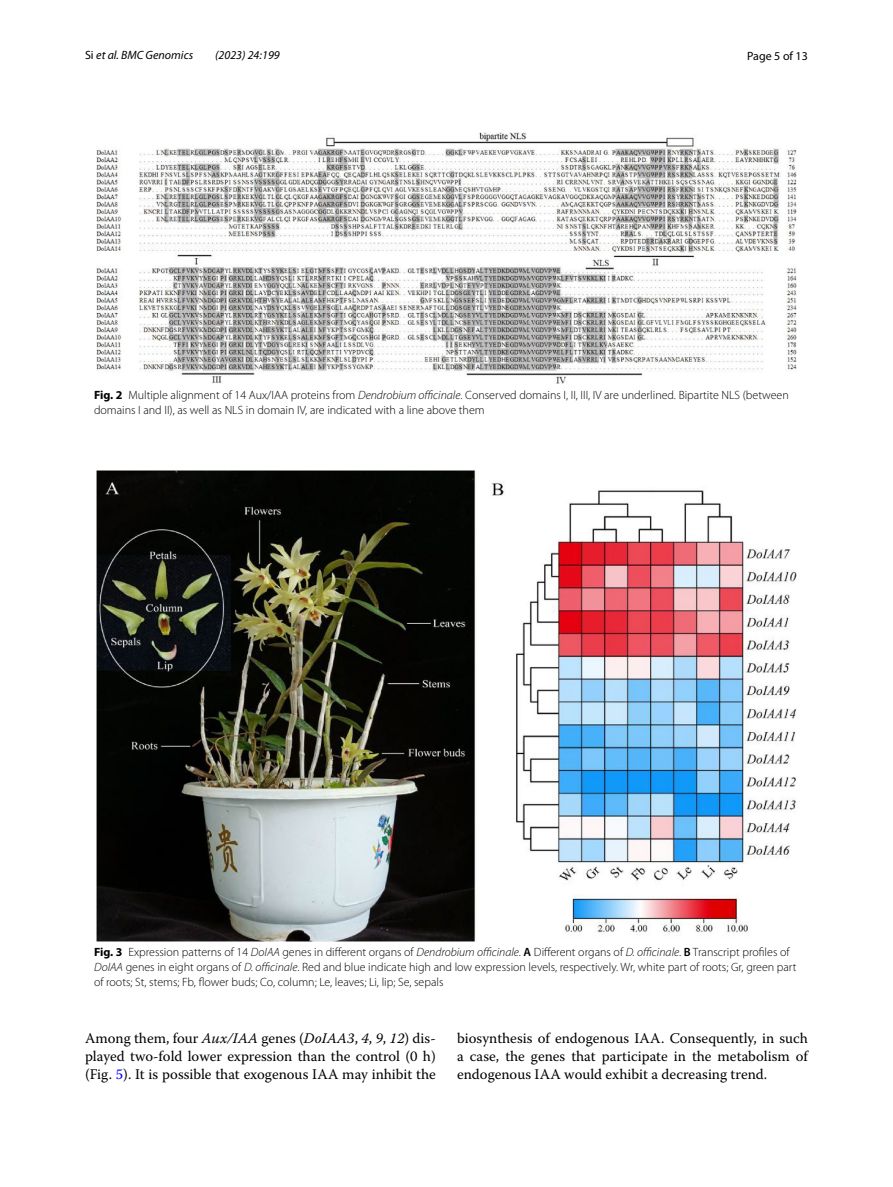
<style>
.page{position:relative;width:893px;height:1187px;background:#fff}
.page>*{position:absolute;margin:0;border:0;box-sizing:border-box;transform-origin:0 0}
.t1{font:14.7px/18px "Warnock Pro";color:#000;text-align:justify}
.t2{font:300 12px/15px "Myriad Pro";color:#000}
.t3{font:italic 12px "Myriad Pro";color:#000}
.t4{font:12px "Myriad Pro";color:#000}
.s1{font-style:normal}
.s2{font-weight:700}
.s3{font-style:italic}
.s4{font-weight:600}
.s5{color:#00f}
</style>
<div class="page">
<img style="left:96px;top:133px;width:701px;height:250px">
<img style="left:96px;top:471px;width:701px;height:470px">
<p class="t3" style="left:85px;top:48px;width:110px"><span class="s1">Si</span> et al. BMC Genomics</p>
<p class="t3" style="left:215px;top:48px;width:66px">(2023) 24:199</p>
<p class="t4" style="left:747px;top:48px;width:62px">Page 5 of 13</p>
<p class="t2" style="left:94px;top:387px;width:696px"><span class="s2">Fig. 2</span> Multiple alignment of 14 Aux/IAA proteins from <span class="s3">Dendrobium officinale</span>. Conserved domains I, II, III, IV are underlined. Bipartite NLS (between domains I and II), as well as NLS in domain IV, are indicated with a line above them</p>
<p class="t2" style="left:94px;top:945px;width:704px"><span class="s2">Fig. 3</span> Expression patterns of 14 <span class="s3">DoIAA</span> genes in different organs of <span class="s3">Dendrobium officinale</span>. <span class="s4">A</span> Different organs of <span class="s3">D. officinale</span>. <span class="s4">B</span> Transcript profiles of<br><span class="s3">DoIAA</span> genes in eight organs of <span class="s3">D. officinale</span>. Red and blue indicate high and low expression levels, respectively. Wr, white part of roots; Gr, green part of roots; St, stems; Fb, flower buds; Co, column; Le, leaves; Li, lip; Se, sepals</p>
<p class="t1" style="left:85px;top:1029px;width:352px">Among them, four <span class="s3">Aux/IAA</span> genes (<span class="s3">DoIAA3</span>, <span class="s3">4</span>, <span class="s3">9</span>, <span class="s3">12</span>) dis&shy;played two-fold lower expression than the control (0 h) (Fig. <span class="s5">5</span>). It is possible that exogenous IAA may inhibit the</p>
<p class="t1" style="left:457px;top:1029px;width:352px">biosynthesis of endogenous IAA. Consequently, in such a case, the genes that participate in the metabolism of endogenous IAA would exhibit a decreasing trend.</p>
</div>
